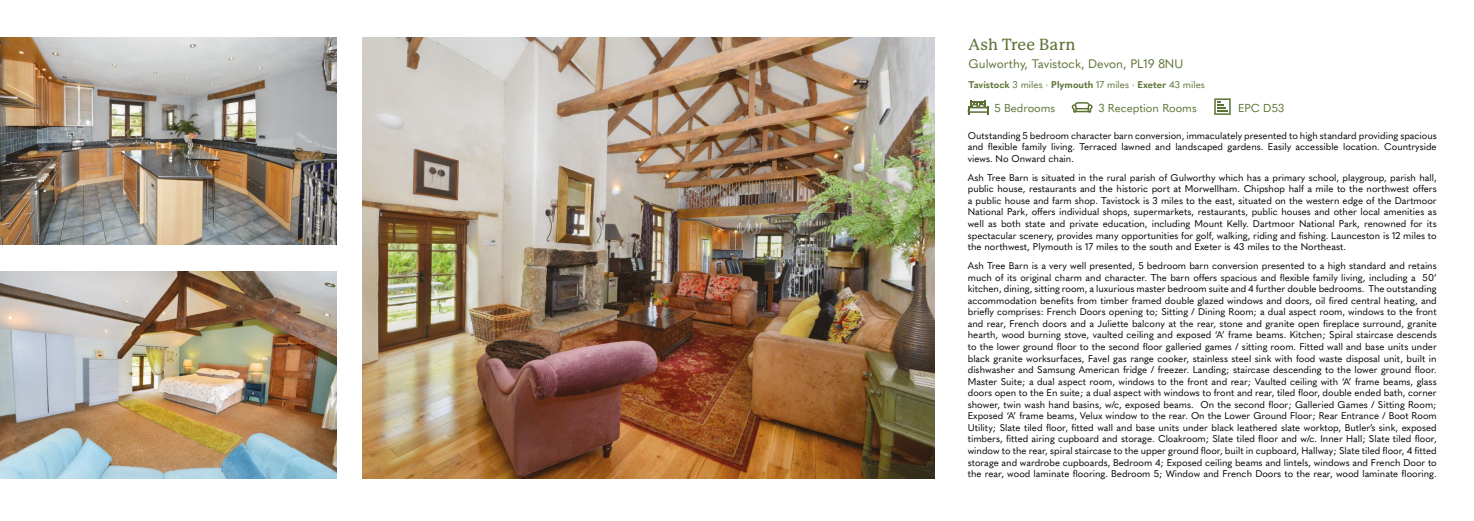
<style>
.page{position:relative;width:1474px;height:521px;background:#fff}
.page>*{position:absolute;margin:0;border:0;box-sizing:border-box;transform-origin:0 0}
.t1{font:500 15.75px "P Mackinac Pro";letter-spacing:.025em;color:#5c7235}
.t2{font:12.25px "Quasimoda";color:#5c7235}
.t3{font:11.38px "Quasimoda";color:#5c7235}
.t4{font:9.62px/11.5px "Quasimoda";color:#000;text-align:justify}
.t5{font:700 9.62px "Quasimoda";color:#5c7235}
.s1{font-weight:400}
</style>
<div class="page">
<img style="left:0;top:271px;width:336px;height:208px">
<img style="left:363px;top:37px;width:571px;height:442px">
<img style="left:0;top:37px;width:336px;height:208px">
<svg style="left:967px;top:100px;width:21px;height:14px"></svg>
<svg style="left:1071px;top:102px;width:21px;height:11px"></svg>
<svg style="left:1214px;top:98px;width:16px;height:17px"></svg>
<h1 class="t1" style="left:968px;top:36px;width:108px">Ash Tree Barn</h1>
<p class="t2" style="left:968px;top:54px;width:216px">Gulworthy, Tavistock, Devon, PL19 8NU</p>
<p class="t5" style="left:968px;top:77px;width:238px">Tavistock <span class="s1">3 miles ·</span> Plymouth <span class="s1">17 miles ·</span> Exeter <span class="s1">43 miles</span></p>
<p class="t3" style="left:994px;top:100px;width:62px">5 Bedrooms</p>
<p class="t3" style="left:1098px;top:100px;width:100px">3 Reception Rooms</p>
<p class="t3" style="left:1237px;top:99px;width:48px">EPC D53</p>
<p class="t4" style="left:967px;top:129px;width:470px">Outstanding 5 bedroom character barn conversion, immaculately presented to high standard providing spacious and flexible family living. Terraced lawned and landscaped gardens. Easily accessible location. Countryside views. No Onward chain.</p>
<p class="t4" style="left:967px;top:171px;width:470px">Ash Tree Barn is situated in the rural parish of Gulworthy which has a primary school, playgroup, parish hall, public house, restaurants and the historic port at Morwellham. Chipshop half a mile to the northwest offers a public house and farm shop. Tavistock is 3 miles to the east, situated on the western edge of the Dartmoor National Park, offers individual shops, supermarkets, restaurants, public houses and other local amenities as well as both state and private education, including Mount Kelly. Dartmoor National Park, renowned for its spectacular scenery, provides many opportunities for golf, walking, riding and fishing. Launceston is 12 miles to the northwest, Plymouth is 17 miles to the south and Exeter is 43 miles to the Northeast.</p>
<p class="t4" style="left:967px;top:259px;width:470px">Ash Tree Barn is a very well presented, 5 bedroom barn conversion presented to a high standard and retains much of its original charm and character. The barn offers spacious and flexible family living, including a 50’ kitchen, dining, sitting room, a luxurious master bedroom suite and 4 further double bedrooms. The outstanding accommodation benefits from timber framed double glazed windows and doors, oil fired central heating, and briefly comprises: French Doors opening to; Sitting / Dining Room; a dual aspect room, windows to the front and rear, French doors and a Juliette balcony at the rear, stone and granite open fireplace surround, granite hearth, wood burning stove, vaulted ceiling and exposed ‘A’ frame beams. Kitchen; Spiral staircase descends to the lower ground floor to the second floor galleried games / sitting room. Fitted wall and base units under black granite worksurfaces, Favel gas range cooker, stainless steel sink with food waste disposal unit, built in dishwasher and Samsung American fridge / freezer. Landing; staircase descending to the lower ground floor.<br>Master Suite; a dual aspect room, windows to the front and rear; Vaulted ceiling with ‘A’ frame beams, glass doors open to the En suite; a dual aspect with windows to front and rear, tiled floor, double ended bath, corner shower, twin wash hand basins, w/c, exposed beams. On the second floor; Galleried Games / Sitting Room; Exposed ‘A’ frame beams, Velux window to the rear. On the Lower Ground Floor; Rear Entrance / Boot Room Utility; Slate tiled floor, fitted wall and base units under black leathered slate worktop, Butler’s sink, exposed timbers, fitted airing cupboard and storage. Cloakroom; Slate tiled floor and w/c. Inner Hall; Slate tiled floor, window to the rear, spiral staircase to the upper ground floor, built in cupboard, Hallway; Slate tiled floor, 4 fitted storage and wardrobe cupboards, Bedroom 4; Exposed ceiling beams and lintels, windows and French Door to the rear, wood laminate flooring. Bedroom 5; Window and French Doors to the rear, wood laminate flooring.</p>
</div>
